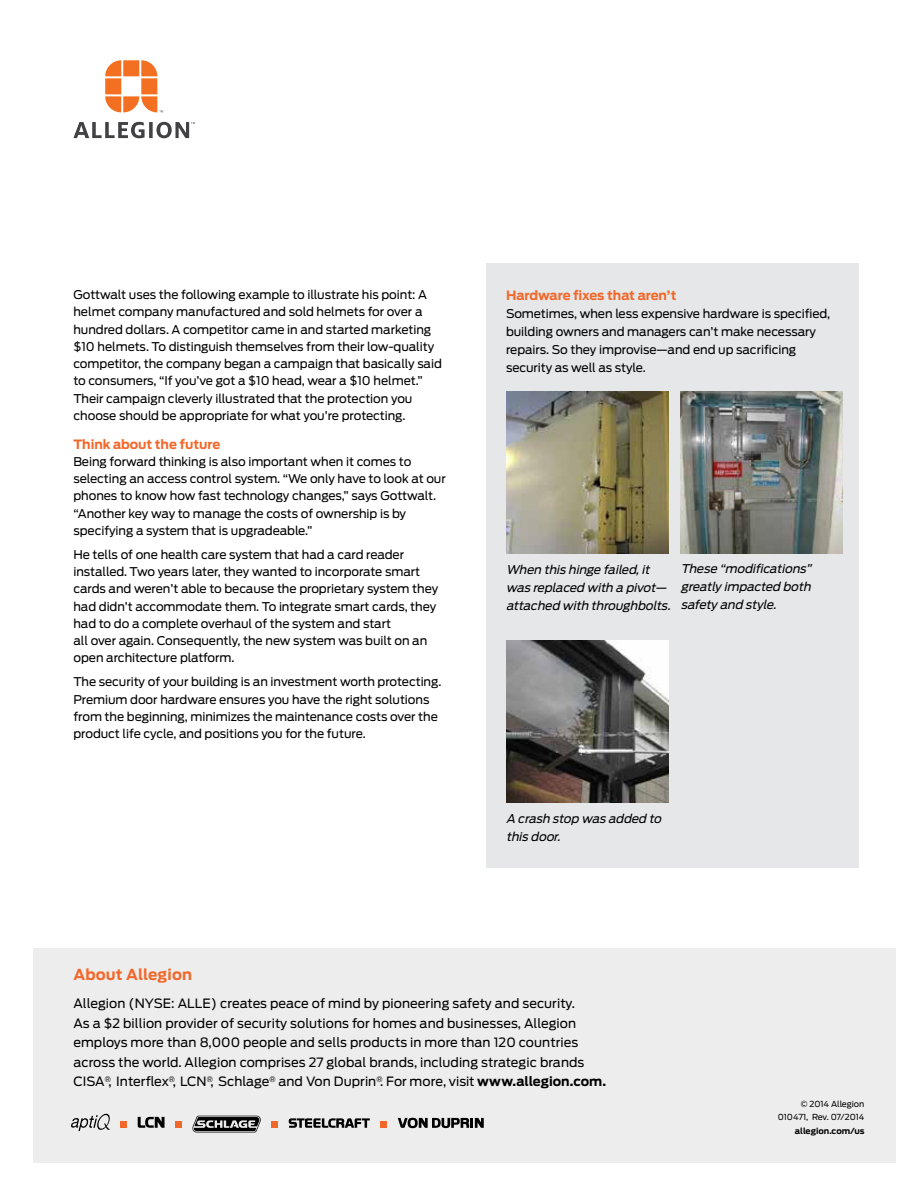
<style>
.page{position:relative;width:918px;height:1188px;background:#fff}
.page>*{position:absolute;margin:0;border:0;box-sizing:border-box;transform-origin:0 0}
.t1{font:700 15px "Antenna";letter-spacing:.01em;color:#f2682a}
.t2{font:12.75px/19.5px "Antenna";letter-spacing:.005em;color:#000}
.t3{font:700 12.75px "Antenna";letter-spacing:-.005em;color:#f2682a}
.t4{font:12px/17.2px "Antenna";letter-spacing:-.005em;color:#000}
.t5{font:italic 12px/18px "Antenna";color:#000}
.t6{font:8.25px/13.5px "Antenna";color:#000;text-align:right}
.t7{font:700 8.25px "Antenna";color:#000}
.s1{font-weight:700}
</style>
<div class="page">
<svg style="left:105px;top:60px;width:58px;height:52px"></svg>
<svg style="left:73px;top:122px;width:122px;height:16px"></svg>
<div style="left:486px;top:264px;width:373px;height:604px;background:#e6e7e8"></div>
<img style="left:506px;top:392px;width:162px;height:162px">
<div style="left:33px;top:948px;width:863px;height:214px;background:#ededee"></div>
<svg style="left:138px;top:1117px;width:27px;height:11px"></svg>
<div style="left:120px;top:1121px;width:7px;height:7px;background:#f2682a"></div>
<div style="left:175px;top:1121px;width:7px;height:7px;background:#f2682a"></div>
<svg style="left:398px;top:1118px;width:86px;height:11px"></svg>
<svg style="left:192px;top:1116px;width:69px;height:17px"></svg>
<svg style="left:71px;top:1113px;width:39px;height:19px"></svg>
<svg style="left:289px;top:1118px;width:81px;height:10px"></svg>
<div style="left:271px;top:1121px;width:7px;height:7px;background:#f2682a"></div>
<div style="left:380px;top:1121px;width:7px;height:7px;background:#f2682a"></div>
<img style="left:507px;top:641px;width:162px;height:162px">
<img style="left:681px;top:392px;width:162px;height:162px">
<p class="t4" style="left:73px;top:286px;width:370px">Gottwalt uses the following example to illustrate his point: A helmet company manufactured and sold helmets for over a hundred dollars. A competitor came in and started marketing $10 helmets. To distinguish themselves from their low-quality competitor, the company began a campaign that basically said to consumers, “If you’ve got a $10 head, wear a $10 helmet.” Their campaign cleverly illustrated that the protection you choose should be appropriate for what you’re protecting.</p>
<p class="t3" style="left:73px;top:436px;width:148px">Think about the future</p>
<p class="t4" style="left:73px;top:453px;width:374px">Being forward thinking is also important when it comes to selecting an access control system. “We only have to look at our phones to know how fast technology changes,” says Gottwalt. “Another key way to manage the costs of ownership is by specifying a system that is upgradeable.”</p>
<p class="t4" style="left:73px;top:546px;width:366px">He tells of one health care system that had a card reader installed. Two years later, they wanted to incorporate smart cards and weren’t able to because the proprietary system they had didn’t accommodate them. To integrate smart cards, they had to do a complete overhaul of the system and start<br>all over again. Consequently, the new system was built on an open architecture platform.</p>
<p class="t4" style="left:73px;top:673px;width:370px">The security of your building is an investment worth protecting.<br>Premium door hardware ensures you have the right solutions from the beginning, minimizes the maintenance costs over the product life cycle, and positions you for the future.</p>
<p class="t3" style="left:506px;top:287px;width:172px">Hardware fixes that aren’t</p>
<p class="t4" style="left:506px;top:304px;width:326px;line-height:18px">Sometimes, when less expensive hardware is specified, building owners and managers can’t make necessary repairs. So they improvise—and end up sacrificing security as well as style.</p>
<p class="t5" style="left:506px;top:561px;width:169px">When this hinge failed,it was replaced with a pivot— attached with throughbolts.</p>
<p class="t5" style="left:681px;top:560px;width:135px;text-align:justify">These “modifications” greatly impacted both safety and style.</p>
<p class="t5" style="left:506px;top:810px;width:160px">A crash stop was added to this door.</p>
<p class="t1" style="left:73px;top:965px;width:120px">About Allegion</p>
<p class="t2" style="left:73px;top:994px;width:534px">Allegion (NYSE: ALLE) creates peace of mind by pioneering safety and security.<br>As a $2 billion provider of security solutions for homes and businesses, Allegion employs more than 8,000 people and sells products in more than 120 countries across the world. Allegion comprises 27 global brands, including strategic brands CISA<sup>®</sup>, Interflex<sup>®</sup>, LCN<sup>®</sup>, Schlage<sup>®</sup> and Von Duprin<sup>®</sup>. For more, visit <span class="s1">www.allegion.com.</span></p>
<p class="t6" style="left:778px;top:1097px;width:88px">© 2014 Allegion<br>010471, Rev. 07/2014</p>
<p class="t7" style="left:795px;top:1126px;width:71px">allegion.com/us</p>
</div>
